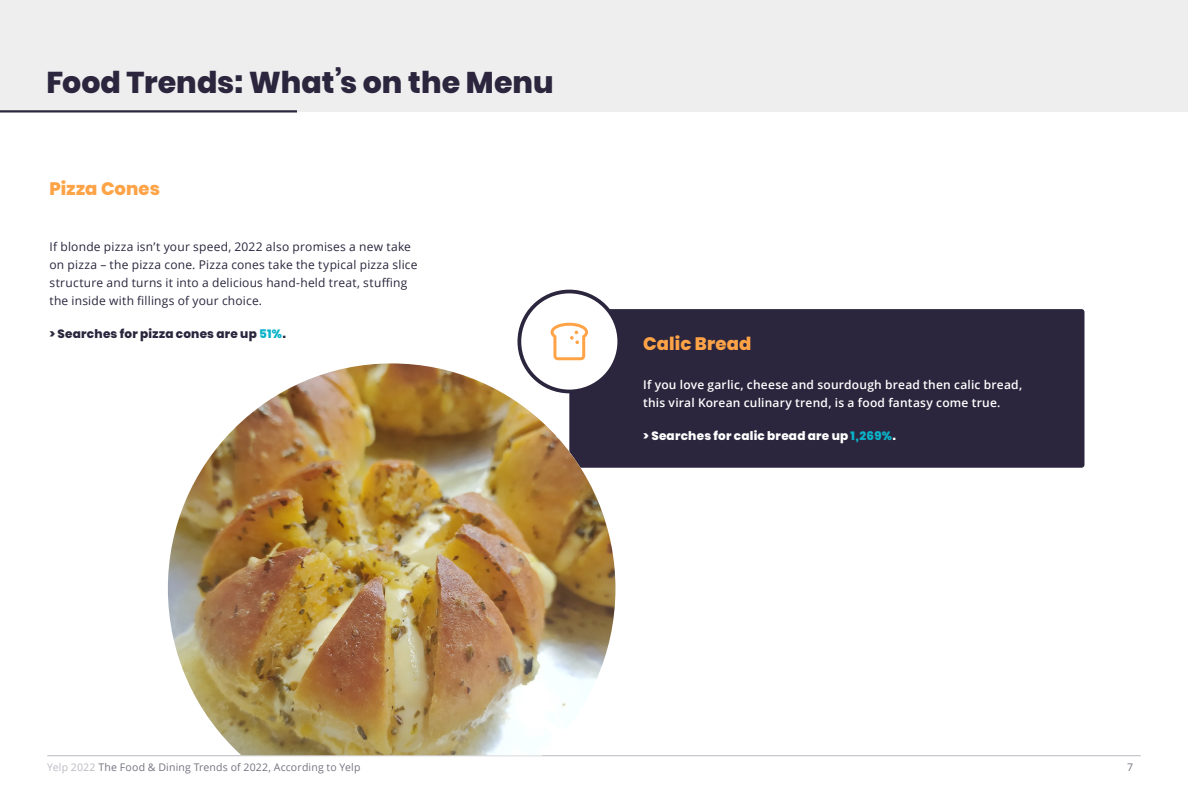
<style>
.page{position:relative;width:1188px;height:809px;background:#fff}
.page>*{position:absolute;margin:0;border:0;box-sizing:border-box;transform-origin:0 0}
.headline{font:800 30px "Poppins";color:#2b263d}
.subhead{font:800 18px "Poppins";letter-spacing:.005em;color:#ffa347}
.stat{font:12px/18px "Open Sans";letter-spacing:.02em;color:#2b263d}
.stat-2{font:600 12px/18px "Open Sans";letter-spacing:.02em;color:#fff}
.stat-3{font:800 12px "Poppins";letter-spacing:.02em;color:#fff}
.stat-4{font:800 12px "Poppins";letter-spacing:.02em;color:#2b263d}
.t1{font:10.5px "Open Sans";letter-spacing:.02em;color:#757380}
.s1{color:#0ab3c9}
.s2{color:#babac2}
</style>
<div class="page">
<hr style="left:47px;top:755px;width:1094px;height:1px;background:#babac2">
<div style="left:0;top:0;width:1188px;height:111px;background:#efeeef"></div>
<div style="left:569px;top:309px;width:515px;height:158px;background:#2b263d;border-radius:3px"></div>
<img style="left:168px;top:363px;width:447px;height:392px">
<div style="left:519px;top:291px;width:100px;height:100px;background:#fff;border-radius:50%"></div>
<div style="left:517px;top:289px;width:104px;height:104px;border:4px solid #2b263d;border-radius:50%"></div>
<hr style="left:0;top:110px;width:297px;height:2px;background:#2b263d">
<svg style="left:551px;top:323px;width:37px;height:37px"></svg>
<p class="headline" style="left:46px;top:65px;width:509px">Food Trends: What’s on the Menu</p>
<p class="subhead" style="left:49px;top:178px;width:112px">Pizza Cones</p>
<p class="stat" style="left:49px;top:237px;width:370px">If blonde pizza isn’t your speed, 2022 also promises a new take on pizza – the pizza cone. Pizza cones take the typical pizza slice structure and turns it into a delicious hand-held treat, stuffing the inside with fillings of your choice.</p>
<p class="stat-4" style="left:49px;top:327px;width:238px">&gt; Searches for pizza cones are up <span class="s1">51%</span>.</p>
<p class="subhead" style="left:643px;top:334px;width:110px">Calic Bread</p>
<p class="stat-2" style="left:643px;top:375px;width:380px">If you love garlic, cheese and sourdough bread then calic bread, this viral Korean culinary trend, is a food fantasy come true.</p>
<p class="stat-3" style="left:643px;top:428px;width:254px">&gt; Searches for calic bread are up <span class="s1">1,269%</span>.</p>
<p class="t1" style="left:47px;top:760px;width:315px"><span class="s2">Yelp 2022</span> The Food &amp; Dining Trends of 2022, According to Yelp</p>
<p class="t1" style="left:1127px;top:760px;width:8px">7</p>
</div>
